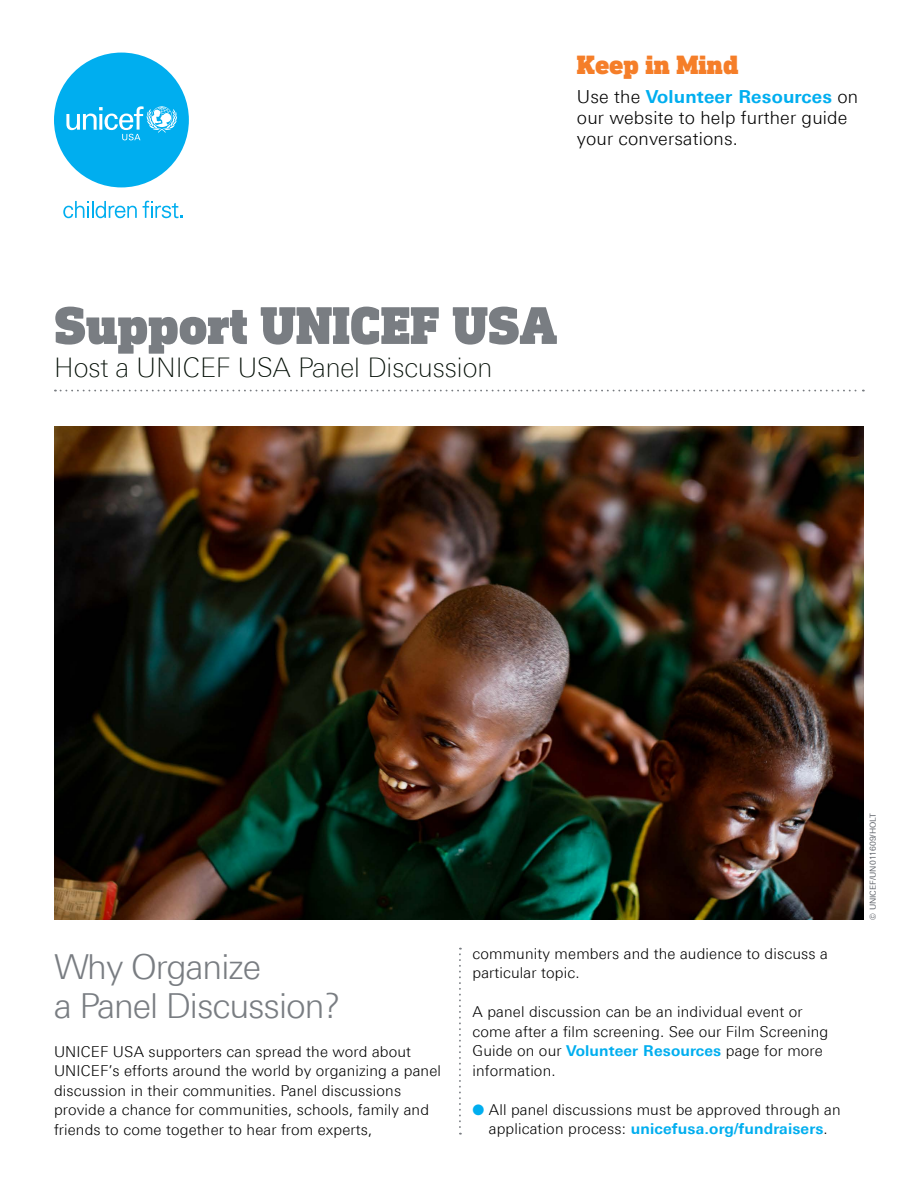
<style>
.page{position:relative;width:918px;height:1188px;background:#fff}
.page>*{position:absolute;margin:0;border:0;box-sizing:border-box;transform-origin:0 0}
.t1{font:900 54px "DIN Next Slab Pro";letter-spacing:-.005em;color:#797d82}
.t2{font:300 34.5px/39px "Linotype Univers 330";letter-spacing:-.03em;color:#797d82}
.t3{font:100 27px "Linotype Univers 230";color:#010c03}
.t4{font:900 27px "DIN Next Slab Pro";color:#f57e29}
.t5{font:300 18px/21px "Linotype Univers 330";letter-spacing:.01em;color:#000}
.t6{font:700 18px "Linotype Univers 630";letter-spacing:.01em;color:#00aeef}
.t7{font:300 15px/19.5px "Linotype Univers 330";letter-spacing:.01em;color:#000}
.t8{font:700 15px "Linotype Univers 630";letter-spacing:.01em;color:#00aeef}
.t9{font:8.25px "Linotype Univers 430";color:#5f636a}
.s1{font-family:"Linotype Univers 330";font-weight:300;color:#000}
.s2{font-family:"Linotype Univers 630";font-weight:700;color:#00aeef}
.s3{color:#00aeef}
</style>
<div class="page">
<svg style="left:55px;top:390px;width:809px;height:2px"></svg>
<svg style="left:459px;top:948px;width:2px;height:187px"></svg>
<img style="left:54px;top:426px;width:810px;height:494px">
<div style="left:54px;top:53px;width:135px;height:134px;background:#00aeef;border-radius:50%"></div>
<svg style="left:66px;top:106px;width:111px;height:34px"></svg>
<svg style="left:63px;top:201px;width:74px;height:17px"></svg>
<svg style="left:143px;top:201px;width:39px;height:17px"></svg>
<h3 class="t4" style="left:577px;top:49px;width:163px">Keep in Mind</h3>
<p class="t6" style="left:577px;top:86px;width:283px"><span class="s1">Use the</span> Volunteer Resources <span class="s1">on</span></p>
<p class="t5" style="left:577px;top:107px;width:272px">our website to help further guide your conversations.</p>
<h1 class="t1" style="left:54px;top:293px;width:505px">Support UNICEF USA</h1>
<h3 class="t3" style="left:54px;top:352px;width:440px">Host a UNICEF USA Panel Discussion</h3>
<h2 class="t2" style="left:54px;top:947px;width:288px">Why Organize<br>a Panel Discussion?</h2>
<p class="t7" style="left:54px;top:1041px;width:389px">UNICEF USA supporters can spread the word about UNICEF’s efforts around the world by organizing a panel discussion in their communities. Panel discussions provide a chance for communities, schools, family and friends to come together to hear from experts,</p>
<p class="t7" style="left:472px;top:943px;width:357px">community members and the audience to discuss a particular topic.</p>
<p class="t7" style="left:472px;top:1002px;width:357px">A panel discussion can be an individual event or come after a film screening. See our Film Screening Guide on our <span class="s2">Volunteer Resources</span> page for more information.</p>
<p class="t7" style="left:472px;top:1099px;width:370px"><span class="s3">●</span> All panel discussions must be approved through an</p>
<p class="t8" style="left:489px;top:1120px;width:340px"><span class="s1">application process:</span> unicefusa.org/fundraisers<span class="s1">.</span></p>
<p class="t9" style="left:868px;top:920px;width:108px;rotate:-90deg">© UNICEF/UN011609/HOLT</p>
</div>
